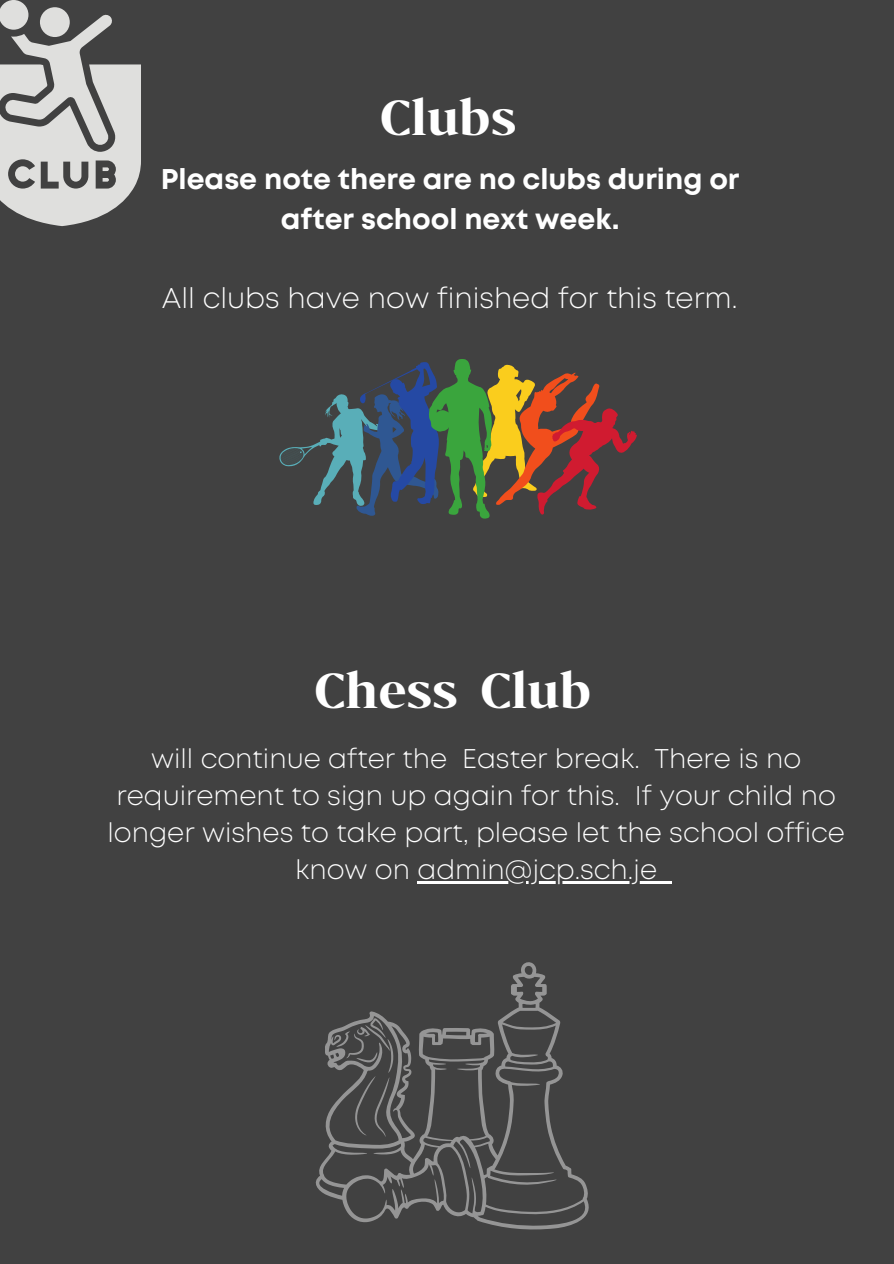
<style>
.page{position:relative;width:894px;height:1264px;background:#fff}
.page>*{position:absolute;margin:0;border:0;box-sizing:border-box;transform-origin:0 0}
.t1{font:700 46.5px "Bw Darius DEMO";color:#fff}
.t2{font:700 28.5px/39.8px "Mont";color:#fff;text-align:center}
.t3{font:300 28.5px "Mont";color:#fff}
.t4{font:300 27px/37.2px "Mont";color:#fff;text-align:center}
</style>
<div class="page">
<div style="left:0;top:0;width:893px;height:1263px;background:#414141"></div>
<svg style="left:315px;top:962px;width:273px;height:268px"></svg>
<svg style="left:336px;top:1018px;width:57px;height:118px"></svg>
<svg style="left:279px;top:359px;width:358px;height:160px"></svg>
<svg style="left:0;top:0;width:141px;height:226px"></svg>
<hr style="left:417px;top:881px;width:240px;height:2px;background:#fff">
<svg style="left:657px;top:881px;width:14px;height:2px"></svg>
<h1 class="t1" style="left:379px;top:88px;width:138px">Clubs</h1>
<p class="t2" style="left:161px;top:161px;width:580px">Please note there are no clubs during or after school next week.</p>
<p class="t3" style="left:162px;top:288px;width:577px">All clubs have now finished for this term.</p>
<h1 class="t1" style="left:314px;top:661px;width:278px">Chess Club</h1>
<p class="t4" style="left:107px;top:741px;width:738px">will continue after the Easter break. There is no requirement to sign up again for this. If your child no longer wishes to take part, please let the school office know on admin@jcp.sch.je</p>
</div>
